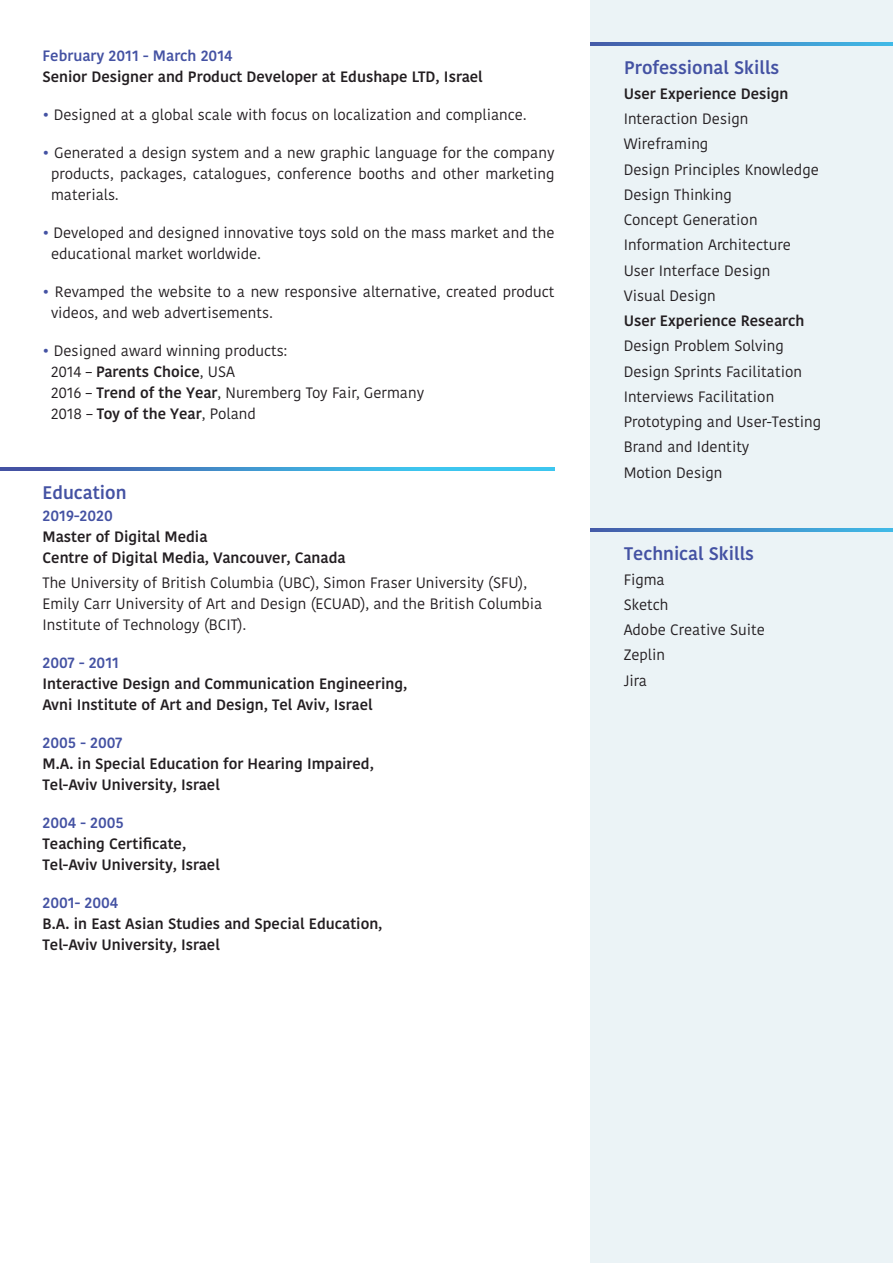
<style>
.page{position:relative;width:893px;height:1263px;background:#fff}
.page>*{position:absolute;margin:0;border:0;box-sizing:border-box;transform-origin:0 0}
.t1{font:600 18.15px "Kohinoor Bangla";color:#4452a3}
.t2{font:15px/25.2px "Kohinoor Bangla";color:#231e21}
.t3{font:600 15px/21px "Kohinoor Bangla";color:#231e21}
.t4{font:600 15px "Kohinoor Bangla";color:#4452a3}
.s1{font-weight:600;color:#4452a3}
.s2{font-weight:600}
</style>
<div class="page">
<div style="left:590px;top:0;width:303px;height:1263px;background:#ebf3f6"></div>
<svg style="left:590px;top:43px;width:303px;height:3px"></svg>
<svg style="left:590px;top:528px;width:303px;height:3px"></svg>
<svg style="left:0;top:467px;width:555px;height:3px"></svg>
<p class="t4" style="left:43px;top:43px;width:192px">February 2011 - March 2014</p>
<p class="t3" style="left:43px;top:65px;width:442px">Senior Designer and Product Developer at Edushape LTD, Israel</p>
<p class="t2" style="left:43px;top:102px;width:485px"><span class="s1">•</span> Designed at a global scale with focus on localization and compliance.</p>
<p class="t2" style="left:51px;top:142px;width:505px;line-height:21px;text-align:justify;text-indent:-9px"><span class="s1">•</span> Generated a design system and a new graphic language for the company products, packages, catalogues, conference booths and other marketing materials.</p>
<p class="t2" style="left:51px;top:222px;width:505px;line-height:21px;text-indent:-9px"><span class="s1">•</span> Developed and designed innovative toys sold on the mass market and the educational market worldwide.</p>
<p class="t2" style="left:51px;top:281px;width:505px;line-height:21px;text-indent:-9px"><span class="s1">•</span> Revamped the website to a new responsive alternative, created product videos, and web advertisements.</p>
<p class="t2" style="left:51px;top:340px;width:375px;line-height:21px;text-indent:-9px"><span class="s1">•</span> Designed award winning products:<br>2014 – <span class="s2">Parents Choice</span>, USA<br>2016 – <span class="s2">Trend of the Year</span>, Nuremberg Toy Fair, Germany 2018 – <span class="s2">Toy of the Year</span>, Poland</p>
<p class="t1" style="left:43px;top:477px;width:86px">Education</p>
<p class="t4" style="left:43px;top:503px;width:72px">2019-2020</p>
<p class="t3" style="left:43px;top:526px;width:305px">Master of Digital Media<br>Centre of Digital Media, Vancouver, Canada</p>
<p class="t2" style="left:43px;top:572px;width:501px;line-height:21px">The University of British Columbia (UBC), Simon Fraser University (SFU),<br>Emily Carr University of Art and Design (ECUAD), and the British Columbia<br>Institute of Technology (BCIT).</p>
<p class="t4" style="left:43px;top:650px;width:78px">2007 - 2011</p>
<p class="t3" style="left:43px;top:673px;width:366px">Interactive Design and Communication Engineering,<br>Avni Institute of Art and Design, Tel Aviv, Israel</p>
<p class="t4" style="left:43px;top:730px;width:82px">2005 - 2007</p>
<p class="t3" style="left:43px;top:753px;width:333px">M.A. in Special Education for Hearing Impaired,<br>Tel-Aviv University, Israel</p>
<p class="t4" style="left:43px;top:810px;width:83px">2004 - 2005</p>
<p class="t3" style="left:43px;top:833px;width:179px">Teaching Certificate,<br>Tel-Aviv University, Israel</p>
<p class="t4" style="left:43px;top:890px;width:77px">2001- 2004</p>
<p class="t3" style="left:43px;top:913px;width:341px">B.A. in East Asian Studies and Special Education,<br>Tel-Aviv University, Israel</p>
<p class="t1" style="left:624px;top:53px;width:157px">Professional Skills</p>
<p class="t3" style="left:624px;top:83px;width:166px">User Experience Design</p>
<p class="t2" style="left:624px;top:106px;width:197px">Interaction Design<br>Wireframing<br>Design Principles Knowledge<br>Design Thinking<br>Concept Generation<br>Information Architecture<br>User Interface Design<br>Visual Design</p>
<p class="t3" style="left:624px;top:310px;width:182px">User Experience Research</p>
<p class="t2" style="left:624px;top:333px;width:199px">Design Problem Solving<br>Design Sprints Facilitation<br>Interviews Facilitation<br>Prototyping and User-Testing<br>Brand and Identity<br>Motion Design</p>
<p class="t1" style="left:624px;top:538px;width:131px">Technical Skills</p>
<p class="t2" style="left:624px;top:566px;width:143px">Figma<br>Sketch<br>Adobe Creative Suite<br>Zeplin<br>Jira</p>
</div>
